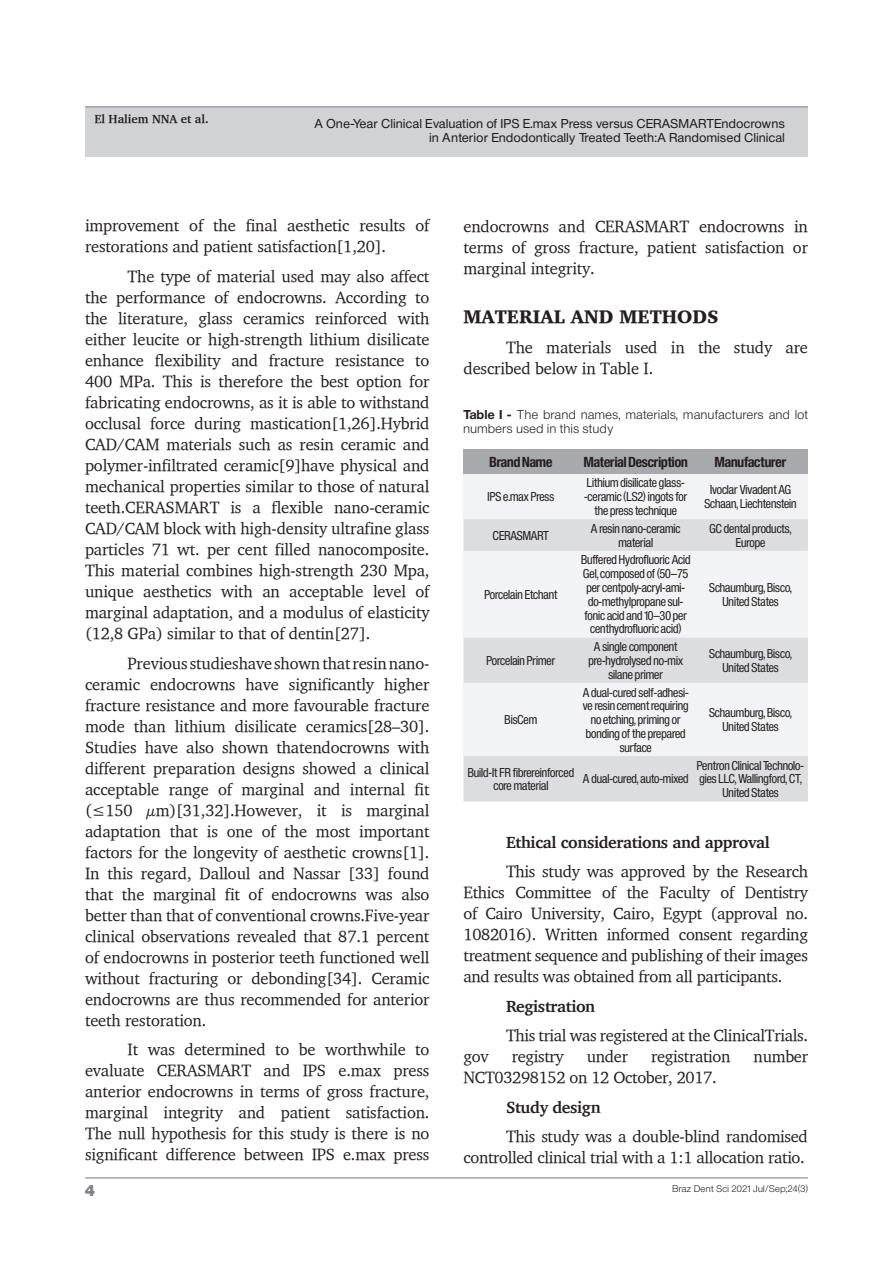
<style>
.page{position:relative;width:893px;height:1263px;background:#fff}
.page>*{position:absolute;margin:0;border:0;box-sizing:border-box;transform-origin:0 0}
.t1{font:900 18.75px "Charter";color:#231f20}
.t2{font:16.5px/21px "Charter";letter-spacing:-.01em;color:#231f20;text-align:justify}
.t3{font:700 16.5px "Charter";letter-spacing:-.02em;color:#231f20}
.t4{font:15px "Sh Europa Nr 2 Ultra";color:#808285}
.t5{font:700 13.5px "Sh Europa Nr 2 Con";color:#231f20}
.t6{font:12px/13.8px "Sh Europa Nr 2 Con";color:#231f20;text-align:center}
.t7{font:12px/14.4px "Sh Europa Nr 2";letter-spacing:.05em;color:#231f20;text-align:right}
.t8{font:12px/14.4px "Sh Europa Nr 2 Light";letter-spacing:.05em;color:#231f20}
.t9{font:700 12px "Charter";color:#231f20}
.t10{font:9px "Sh Europa Nr 2 Light";letter-spacing:.05em;color:#231f20}
.s1{font-family:"Sh Europa Nr 2";font-weight:700}
</style>
<div class="page">
<div style="left:85px;top:107px;width:723px;height:50px;background:#d1d2d4"></div>
<hr style="left:85px;top:106px;width:723px;height:1px;background:#808285">
<hr style="left:85px;top:1177px;width:723px;height:1px;background:#808285">
<div style="left:463px;top:449px;width:115px;height:25px;background:#a8a9ad"></div>
<div style="left:578px;top:449px;width:115px;height:25px;background:#a8a9ad"></div>
<div style="left:693px;top:449px;width:115px;height:25px;background:#a8a9ad"></div>
<div style="left:463px;top:474px;width:115px;height:45px;background:#f2f3f4"></div>
<div style="left:578px;top:474px;width:115px;height:45px;background:#f2f3f4"></div>
<div style="left:693px;top:474px;width:115px;height:45px;background:#f2f3f4"></div>
<div style="left:463px;top:519px;width:345px;height:32px;background:#dcdddf"></div>
<div style="left:463px;top:551px;width:115px;height:87px;background:#f2f3f4"></div>
<div style="left:578px;top:551px;width:115px;height:87px;background:#f2f3f4"></div>
<div style="left:693px;top:551px;width:115px;height:87px;background:#f2f3f4"></div>
<div style="left:463px;top:638px;width:345px;height:45px;background:#dcdddf"></div>
<div style="left:463px;top:683px;width:115px;height:73px;background:#f2f3f4"></div>
<div style="left:578px;top:683px;width:115px;height:73px;background:#f2f3f4"></div>
<div style="left:693px;top:683px;width:115px;height:73px;background:#f2f3f4"></div>
<div style="left:463px;top:756px;width:345px;height:45px;background:#dcdddf"></div>
<p class="t9" style="left:94px;top:111px;width:116px">El Haliem NNA et al.</p>
<p class="t7" style="left:314px;top:116px;width:472px">A One-Year Clinical Evaluation of IPS E.max Press versus CERASMARTEndocrowns in Anterior Endodontically Treated Teeth:A Randomised Clinical</p>
<p class="t2" style="left:85px;top:215px;width:346px">improvement of the final aesthetic results of restorations and patient satisfaction[1,20].</p>
<p class="t2" style="left:85px;top:265px;width:346px;text-indent:43px">The type of material used may also affect the performance of endocrowns. According to the literature, glass ceramics reinforced with either leucite or high-strength lithium disilicate enhance flexibility and fracture resistance to 400 MPa. This is therefore the best option for fabricating endocrowns, as it is able to withstand occlusal force during mastication[1,26].Hybrid CAD/CAM materials such as resin ceramic and polymer-infiltrated ceramic[9]have physical and mechanical properties similar to those of natural teeth.CERASMART is a flexible nano-ceramic CAD/CAM block with high-density ultrafine glass particles 71 wt. per cent filled nanocomposite.<br>This material combines high-strength 230 Mpa, unique aesthetics with an acceptable level of marginal adaptation, and a modulus of elasticity (12,8 GPa) similar to that of dentin[27].</p>
<p class="t2" style="left:85px;top:652px;width:346px;text-indent:43px">Previous studieshave shown that resin nano&shy;ceramic endocrowns have significantly higher fracture resistance and more favourable fracture mode than lithium disilicate ceramics[28–30].<br>Studies have also shown thatendocrowns with different preparation designs showed a clinical acceptable range of marginal and internal fit (≤150 μm)[31,32].However, it is marginal adaptation that is one of the most important factors for the longevity of aesthetic crowns[1].<br>In this regard, Dalloul and Nassar [33] found that the marginal fit of endocrowns was also better than that of conventional crowns.Five-year clinical observations revealed that 87.1 percent of endocrowns in posterior teeth functioned well without fracturing or debonding[34]. Ceramic endocrowns are thus recommended for anterior teeth restoration.</p>
<p class="t2" style="left:85px;top:1039px;width:346px;text-indent:43px">It was determined to be worthwhile to evaluate CERASMART and IPS e.max press anterior endocrowns in terms of gross fracture, marginal integrity and patient satisfaction.<br>The null hypothesis for this study is there is no significant difference between IPS e.max press</p>
<p class="t2" style="left:463px;top:215px;width:346px">endocrowns and CERASMART endocrowns in terms of gross fracture, patient satisfaction or marginal integrity.</p>
<p class="t1" style="left:463px;top:305px;width:257px">MATERIAL AND METHODS</p>
<p class="t2" style="left:463px;top:336px;width:346px;text-indent:43px">The materials used in the study are described below in Table I.</p>
<p class="t8" style="left:463px;top:407px;width:346px"><span class="s1">Table I -</span> The brand names, materials, manufacturers and lot numbers used in this study</p>
<p class="t5" style="left:489px;top:454px;width:64px">Brand Name</p>
<p class="t5" style="left:584px;top:454px;width:105px">Material Description</p>
<p class="t5" style="left:715px;top:454px;width:73px">Manufacturer</p>
<p class="t6" style="left:488px;top:490px;width:68px">IPS e.max Press</p>
<p class="t6" style="left:584px;top:476px;width:105px">Lithium disilicate glass--ceramic (LS2) ingots for the press technique</p>
<p class="t6" style="left:704px;top:483px;width:94px">Ivoclar Vivadent AG<br>Schaan, Liechtenstein</p>
<p class="t6" style="left:493px;top:528px;width:57px">CERASMART</p>
<p class="t6" style="left:591px;top:522px;width:91px">A resin nano-ceramic material</p>
<p class="t6" style="left:710px;top:522px;width:83px">GC dental products,<br>Europe</p>
<p class="t6" style="left:484px;top:588px;width:75px">Porcelain Etchant</p>
<p class="t6" style="left:487px;top:654px;width:70px">Porcelain Primer</p>
<p class="t6" style="left:505px;top:713px;width:34px">BisCem</p>
<p class="t6" style="left:581px;top:553px;width:111px">Buffered Hydrofluoric Acid<br>Gel, composed of (50–75 per centpoly-acryl-ami&shy;do-methylpropane sul&shy;fonic acid and 10–30 per centhydrofluoric acid)</p>
<p class="t6" style="left:709px;top:581px;width:84px">Schaumburg, Bisco,<br>United States</p>
<p class="t6" style="left:588px;top:640px;width:96px">A single component pre-hydrolysed no-mix silane primer</p>
<p class="t6" style="left:709px;top:647px;width:84px">Schaumburg, Bisco,<br>United States</p>
<p class="t6" style="left:583px;top:685px;width:108px">A dual-cured self-adhesi&shy;ve resin cement requiring no etching, priming or bonding of the prepared surface</p>
<p class="t6" style="left:709px;top:706px;width:84px">Schaumburg, Bisco,<br>United States</p>
<p class="t6" style="left:468px;top:765px;width:108px">Build-It FR fibrereinforced core material</p>
<p class="t6" style="left:583px;top:772px;width:107px">A dual-cured, auto-mixed</p>
<p class="t6" style="left:697px;top:758px;width:109px">Pentron Clinical Technolo&shy;gies LLC, Wallingford, CT,<br>United States</p>
<p class="t3" style="left:506px;top:828px;width:265px">Ethical considerations and approval</p>
<p class="t2" style="left:463px;top:861px;width:346px;text-indent:43px">This study was approved by the Research Ethics Committee of the Faculty of Dentistry of Cairo University, Cairo, Egypt (approval no.<br>1082016). Written informed consent regarding treatment sequence and publishing of their images and results was obtained from all participants.</p>
<p class="t3" style="left:506px;top:992px;width:91px">Registration</p>
<p class="t2" style="left:506px;top:1025px;width:303px">This trial was registered at the ClinicalTrials.</p>
<p class="t2" style="left:463px;top:1046px;width:27px">gov</p>
<p class="t2" style="left:512px;top:1046px;width:53px">registry</p>
<p class="t2" style="left:587px;top:1046px;width:43px">under</p>
<p class="t2" style="left:651px;top:1046px;width:81px">registration</p>
<p class="t2" style="left:754px;top:1046px;width:56px">number</p>
<p class="t2" style="left:463px;top:1067px;width:255px">NCT03298152 on 12 October, 2017.</p>
<p class="t3" style="left:506px;top:1093px;width:96px">Study design</p>
<p class="t2" style="left:463px;top:1126px;width:346px;text-align:right">This study was a double-blind randomised controlled clinical trial with a 1:1 allocation ratio.</p>
<p class="t4" style="left:85px;top:1182px;width:11px">4</p>
<p class="t10" style="left:672px;top:1183px;width:137px">Braz Dent Sci 2021 Jul/Sep;24(3)</p>
</div>
